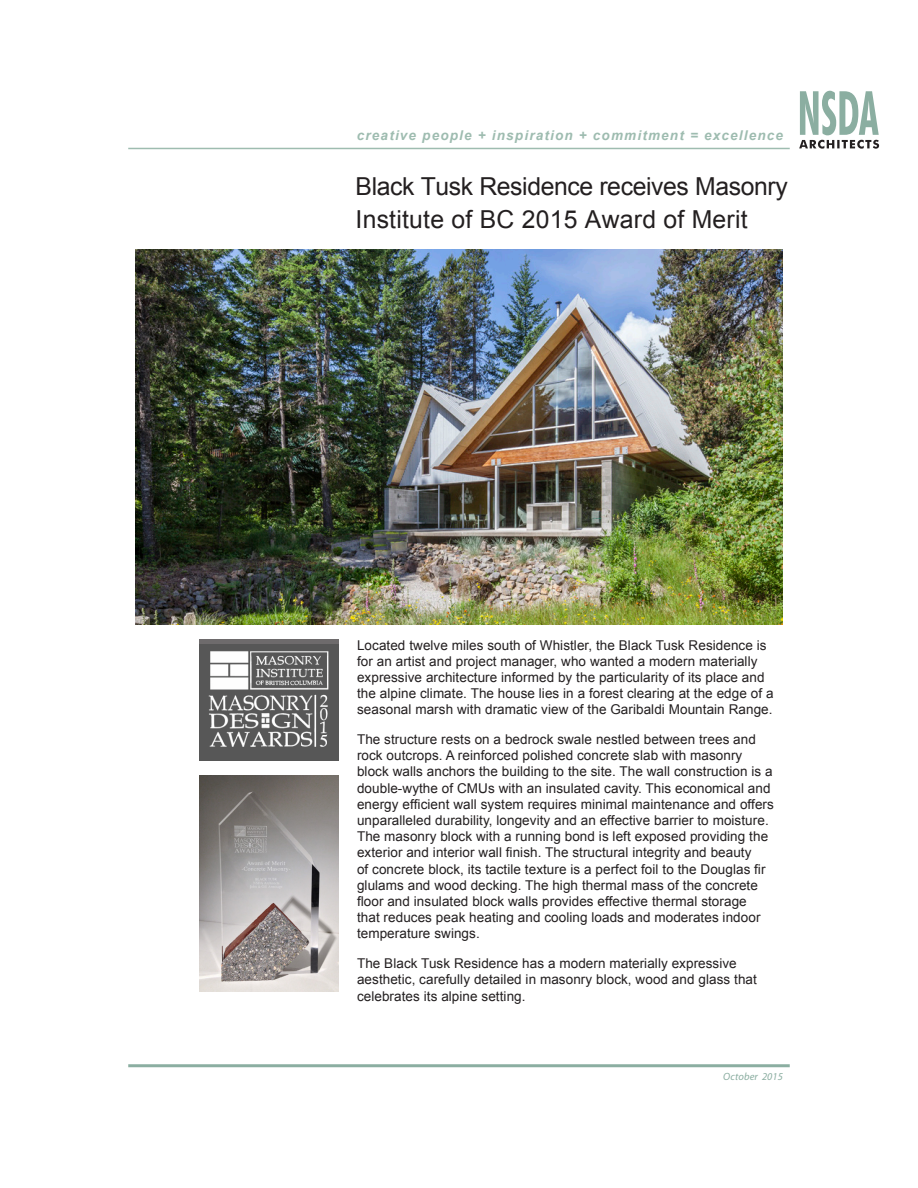
<style>
.page{position:relative;width:918px;height:1188px;background:#fff}
.page>*{position:absolute;margin:0;border:0;box-sizing:border-box;transform-origin:0 0}
.Body{font:24.75px/33px "Arial";letter-spacing:-.015em;color:#231f20}
.Body-2{font:13.5px/16.2px "Arial";letter-spacing:.005em;color:#231f20}
.t1{font:italic 700 13.5px "Arial";letter-spacing:.09em;color:#9ebcb0}
.t2{font:italic 10.5px "Myriad Pro";letter-spacing:.01em;color:#8baea1}
</style>
<div class="page">
<svg style="left:799px;top:91px;width:80px;height:58px"></svg>
<hr style="left:128px;top:148px;width:662px;height:1px;background:#9ebcb0">
<hr style="left:128px;top:1064px;width:662px;height:3px;background:#8baea1">
<img style="left:199px;top:776px;width:140px;height:216px">
<div style="left:199px;top:640px;width:140px;height:121px;background:linear-gradient(to right,#626161,#626161)"></div>
<img style="left:199px;top:645px;width:140px;height:116px">
<img style="left:135px;top:250px;width:648px;height:375px">
<p class="t1" style="left:357px;top:127px;width:428px">creative people + inspiration + commitment = excellence</p>
<p class="Body" style="left:356px;top:170px;width:434px">Black Tusk Residence receives Masonry<br>Institute of BC 2015 Award of Merit</p>
<p class="Body-2" style="left:357px;top:637px;width:418px">Located twelve miles south of Whistler, the Black Tusk Residence is for an artist and project manager, who wanted a modern materially expressive architecture informed by the particularity of its place and the alpine climate. The house lies in a forest clearing at the edge of a seasonal marsh with dramatic view of the Garibaldi Mountain Range.</p>
<p class="Body-2" style="left:357px;top:731px;width:418px">The structure rests on a bedrock swale nestled between trees and rock outcrops. A reinforced polished concrete slab with masonry block walls anchors the building to the site. The wall construction is a double-wythe of CMUs with an insulated cavity. This economical and energy efficient wall system requires minimal maintenance and offers unparalleled durability, longevity and an effective barrier to moisture.<br>The masonry block with a running bond is left exposed providing the exterior and interior wall finish. The structural integrity and beauty<br>of concrete block, its tactile texture is a perfect foil to the Douglas fir glulams and wood decking. The high thermal mass of the concrete floor and insulated block walls provides effective thermal storage<br>that reduces peak heating and cooling loads and moderates indoor temperature swings.</p>
<p class="Body-2" style="left:357px;top:955px;width:401px">The Black Tusk Residence has a modern materially expressive aesthetic, carefully detailed in masonry block, wood and glass that celebrates its alpine setting.</p>
<p class="t2" style="left:723px;top:1070px;width:61px">October 2015</p>
</div>
